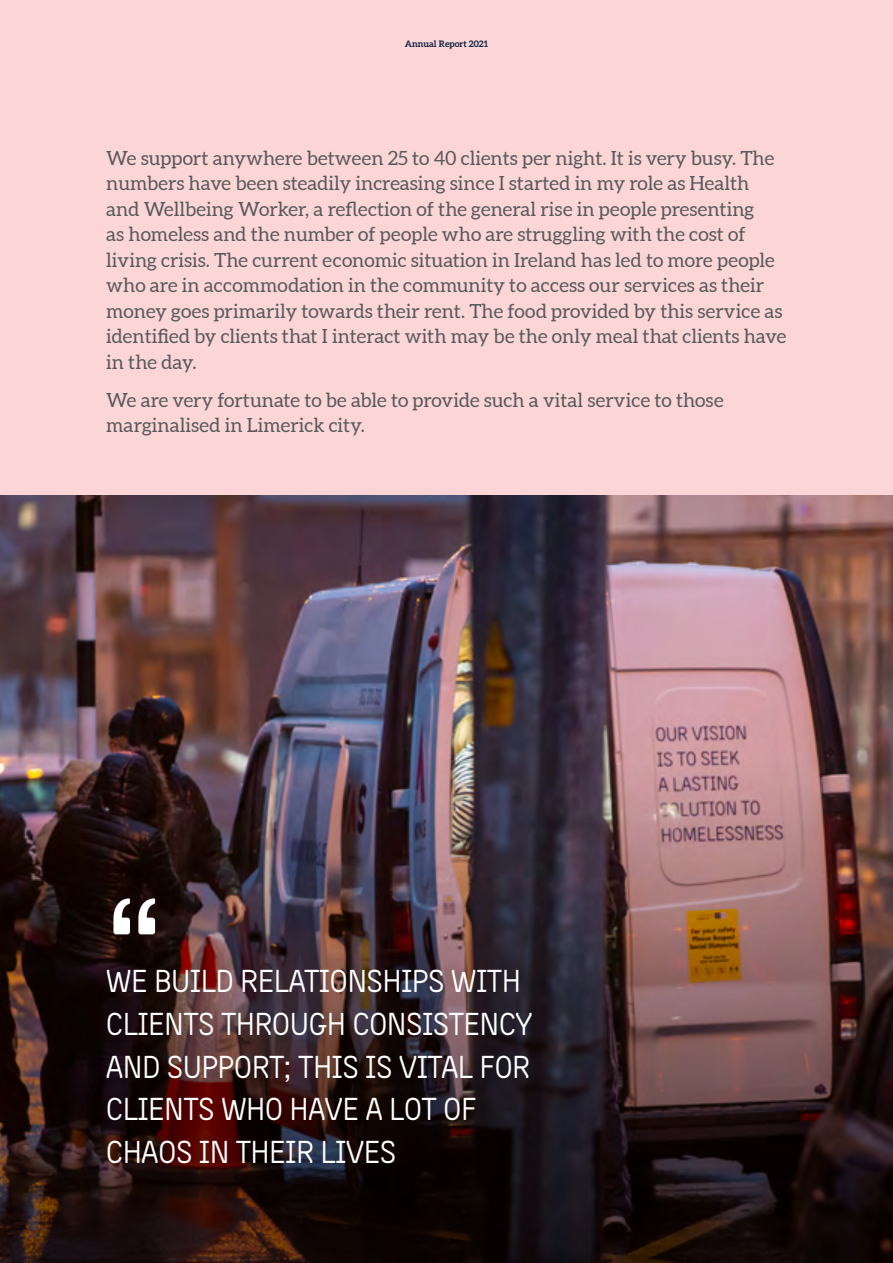
<style>
.page{position:relative;width:893px;height:1263px;background:#fcd6d6}
.page>*{position:absolute;margin:0;border:0;box-sizing:border-box;transform-origin:0 0}
.t1{font:170.55px "Neighbourhood";color:#fff}
.t2{font:34.05px/42.6px "Neighbourhood";color:#fff}
.t3{font:19.5px/25.5px "Aleo";color:#58595b}
.t4{font:700 9px "Aleo";color:#071e3f}
</style>
<div class="page">
<img style="left:0;top:495px;width:893px;height:137px">
<img style="left:0;top:632px;width:893px;height:631px">
<p class="t4" style="left:405px;top:38px;width:85px">Annual Report 2021</p>
<p class="t3" style="left:106px;top:146px;width:681px">We support anywhere between 25 to 40 clients per night. It is very busy. The numbers have been steadily increasing since I started in my role as Health and Wellbeing Worker, a reflection of the general rise in people presenting<br>as homeless and the number of people who are struggling with the cost of living crisis. The current economic situation in Ireland has led to more people who are in accommodation in the community to access our services as their money goes primarily towards their rent. The food provided by this service as identified by clients that I interact with may be the only meal that clients have in the day.</p>
<p class="t3" style="left:106px;top:388px;width:619px">We are very fortunate to be able to provide such a vital service to those marginalised in Limerick city.</p>
<h1 class="t1" style="left:106px;top:874px;width:58px">“</h1>
<h2 class="t2" style="left:106px;top:961px;width:427px">WE BUILD RELATIONSHIPS WITH<br>CLIENTS THROUGH CONSISTENCY<br>AND SUPPORT; THIS IS VITAL FOR<br>CLIENTS WHO HAVE A LOT OF<br>CHAOS IN THEIR LIVES</h2>
</div>
